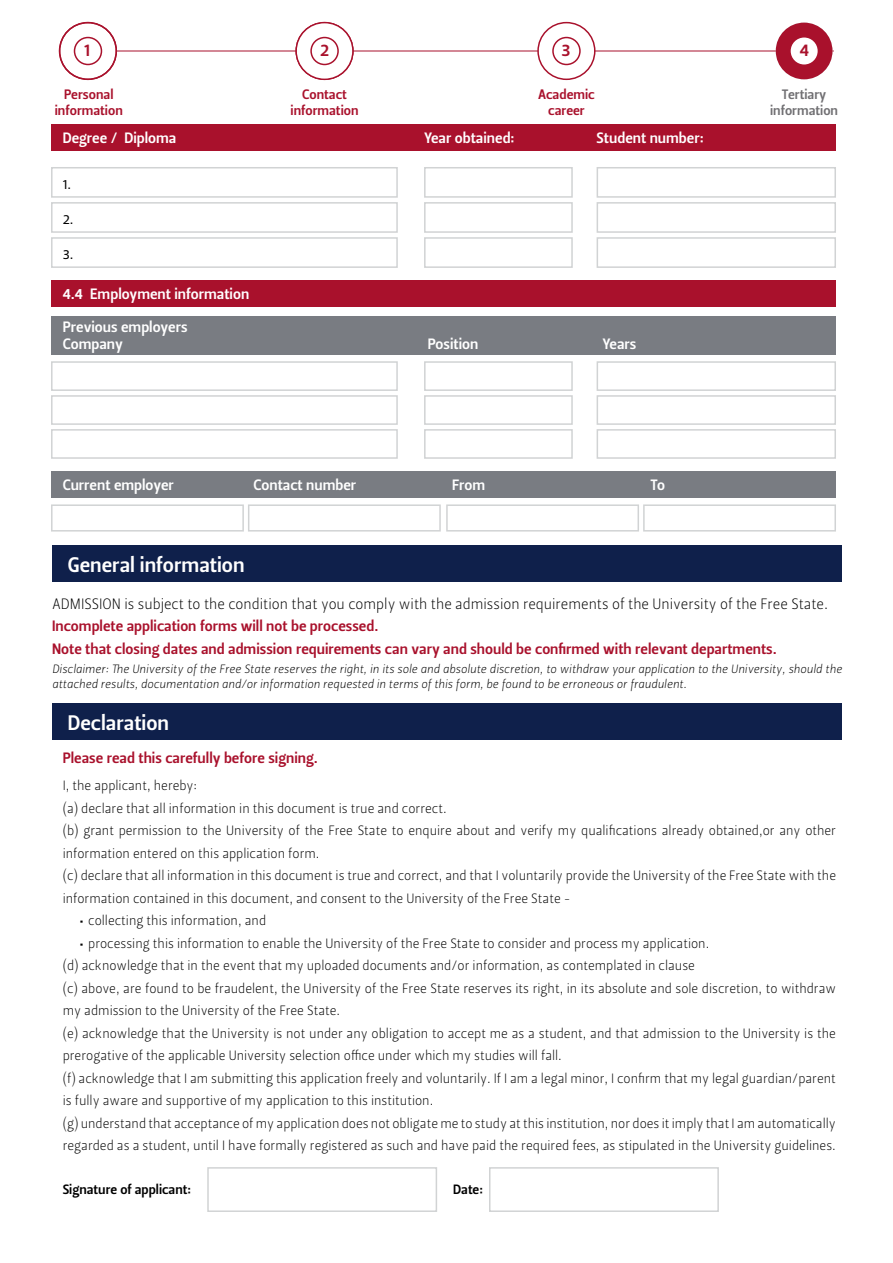
<style>
.page{position:relative;width:893px;height:1263px;background:#fff}
.page>*{position:absolute;margin:0;border:0;box-sizing:border-box;transform-origin:0 0}
.t1{font:21px "Leitura Sans Grot 3";color:#fff}
.t2{font:17.25px "Leitura Sans Grot 3";color:#a9112c}
.t3{font:15px/22.5px "Leitura Sans Grot 3";color:#a9112c}
.t4{font:15px "Leitura Sans Grot 3";color:#fff}
.t5{font:15px "Leitura Sans Grot 1";color:#000}
.t6{font:13.65px/16.4px "Leitura Sans Grot 3";color:#a9112c;text-align:center}
.t7{font:13.65px/16.4px "Leitura Sans Grot 3";color:#717073;text-align:center}
.t8{font:13.5px/22.5px "Leitura Sans Grot 1";color:#000}
.t9{font:13.5px "Leitura Sans Grot 3";color:#000}
.t10{font:13.5px "Leitura Sans Grot 2";color:#000}
.t11{font:12px/15px "Leitura Sans Italic 1";color:#000}
</style>
<div class="page">
<hr style="left:60px;top:51px;width:774px;height:1px;background:#a9112c">
<div style="left:538px;top:23px;width:57px;height:56px;background:#fff;border-radius:50%"></div>
<div style="left:537px;top:22px;width:58px;height:58px;border:2px solid #a9112c;border-radius:50%"></div>
<div style="left:552px;top:37px;width:29px;height:28px;border:2px solid #a9112c;border-radius:50%"></div>
<div style="left:60px;top:23px;width:56px;height:56px;background:#fff;border-radius:50%"></div>
<div style="left:59px;top:22px;width:58px;height:58px;border:2px solid #a9112c;border-radius:50%"></div>
<div style="left:59px;top:22px;width:58px;height:58px;border:1px solid #a9112c;border-radius:50%"></div>
<div style="left:296px;top:23px;width:57px;height:56px;background:#fff;border-radius:50%"></div>
<div style="left:295px;top:22px;width:59px;height:58px;border:1px solid #a9112c;border-radius:50%"></div>
<div style="left:74px;top:37px;width:28px;height:28px;border:2px solid #a9112c;border-radius:50%"></div>
<div style="left:310px;top:37px;width:29px;height:28px;border:2px solid #a9112c;border-radius:50%"></div>
<div style="left:776px;top:23px;width:56px;height:56px;background:#a9112c;border-radius:50%"></div>
<div style="left:791px;top:38px;width:27px;height:26px;background:#fff;border-radius:50%"></div>
<div style="left:51px;top:124px;width:785px;height:27px;background:#a9112c"></div>
<div style="left:51px;top:167px;width:347px;height:31px;border:2px solid #d1d3d4"></div>
<div style="left:51px;top:202px;width:347px;height:31px;border:2px solid #d1d3d4"></div>
<div style="left:51px;top:237px;width:347px;height:31px;border:2px solid #d1d3d4"></div>
<div style="left:424px;top:237px;width:149px;height:31px;border:2px solid #d1d3d4"></div>
<div style="left:597px;top:237px;width:239px;height:31px;border:2px solid #d1d3d4"></div>
<div style="left:424px;top:202px;width:149px;height:31px;border:2px solid #d1d3d4"></div>
<div style="left:597px;top:202px;width:239px;height:31px;border:2px solid #d1d3d4"></div>
<div style="left:424px;top:167px;width:149px;height:31px;border:2px solid #d1d3d4"></div>
<div style="left:597px;top:167px;width:239px;height:31px;border:2px solid #d1d3d4"></div>
<div style="left:51px;top:316px;width:785px;height:39px;background:#797c82"></div>
<div style="left:51px;top:471px;width:785px;height:27px;background:#797c82"></div>
<div style="left:51px;top:361px;width:347px;height:30px;border:2px solid #d1d3d4"></div>
<div style="left:51px;top:395px;width:347px;height:30px;border:2px solid #d1d3d4"></div>
<div style="left:51px;top:429px;width:347px;height:30px;border:2px solid #d1d3d4"></div>
<div style="left:424px;top:429px;width:149px;height:30px;border:2px solid #d1d3d4"></div>
<div style="left:597px;top:429px;width:239px;height:30px;border:2px solid #d1d3d4"></div>
<div style="left:51px;top:504px;width:193px;height:27px;border:2px solid #d1d3d4"></div>
<div style="left:248px;top:504px;width:193px;height:27px;border:2px solid #d1d3d4"></div>
<div style="left:446px;top:504px;width:193px;height:27px;border:2px solid #d1d3d4"></div>
<div style="left:643px;top:504px;width:193px;height:27px;border:2px solid #d1d3d4"></div>
<div style="left:424px;top:395px;width:149px;height:30px;border:2px solid #d1d3d4"></div>
<div style="left:597px;top:395px;width:239px;height:30px;border:2px solid #d1d3d4"></div>
<div style="left:424px;top:361px;width:149px;height:30px;border:2px solid #d1d3d4"></div>
<div style="left:597px;top:361px;width:239px;height:30px;border:2px solid #d1d3d4"></div>
<div style="left:51px;top:280px;width:785px;height:26px;background:#a9112c"></div>
<div style="left:52px;top:546px;width:790px;height:36px;background:#0f204b"></div>
<div style="left:52px;top:703px;width:790px;height:36px;background:#0f204b"></div>
<div style="left:207px;top:1167px;width:230px;height:45px;border:2px solid #d1d3d4"></div>
<div style="left:489px;top:1167px;width:230px;height:45px;border:2px solid #d1d3d4"></div>
<p class="t2" style="left:84px;top:39px;width:7px">1</p>
<p class="t2" style="left:320px;top:39px;width:11px">2</p>
<p class="t2" style="left:561px;top:39px;width:11px">3</p>
<p class="t2" style="left:800px;top:38px;width:11px">4</p>
<p class="t6" style="left:55px;top:86px;width:70px">Personal information</p>
<p class="t6" style="left:291px;top:86px;width:70px">Contact information</p>
<p class="t6" style="left:538px;top:86px;width:58px">Academic career</p>
<p class="t7" style="left:770px;top:86px;width:70px">Tertiary information</p>
<p class="t4" style="left:63px;top:128px;width:115px">Degree / Diploma</p>
<p class="t4" style="left:424px;top:128px;width:92px">Year obtained:</p>
<p class="t4" style="left:597px;top:128px;width:109px">Student number:</p>
<p class="t10" style="left:63px;top:175px;width:10px">1.</p>
<p class="t10" style="left:63px;top:210px;width:12px">2.</p>
<p class="t10" style="left:63px;top:245px;width:12px">3.</p>
<p class="t4" style="left:63px;top:284px;width:188px">4.4 Employment information</p>
<p class="t4" style="left:63px;top:316px;width:126px">Previous employers</p>
<p class="t4" style="left:63px;top:333px;width:62px">Company</p>
<p class="t4" style="left:428px;top:333px;width:52px">Position</p>
<p class="t4" style="left:602px;top:333px;width:35px">Years</p>
<p class="t4" style="left:63px;top:475px;width:113px">Current employer</p>
<p class="t4" style="left:253px;top:475px;width:104px">Contact number</p>
<p class="t4" style="left:452px;top:475px;width:35px">From</p>
<p class="t4" style="left:650px;top:475px;width:16px">To</p>
<h1 class="t1" style="left:68px;top:551px;width:178px">General information</h1>
<p class="t5" style="left:52px;top:593px;width:778px">ADMISSION is subject to the condition that you comply with the admission requirements of the University of the Free State.</p>
<p class="t3" style="left:52px;top:615px;width:726px">Incomplete application forms will not be processed.<br>Note that closing dates and admission requirements can vary and should be confirmed with relevant departments.</p>
<p class="t11" style="left:52px;top:661px;width:791px">Disclaimer: The University of the Free State reserves the right, in its sole and absolute discretion, to withdraw your application to the University, should the attached results, documentation and/or information requested in terms of this form, be found to be erroneous or fraudulent.</p>
<h1 class="t1" style="left:68px;top:709px;width:103px">Declaration</h1>
<p class="t3" style="left:63px;top:747px;width:257px">Please read this carefully before signing.</p>
<p class="t8" style="left:63px;top:774px;width:775px">I, the applicant, hereby:<br>(a) declare that all information in this document is true and correct.<br>(b) grant permission to the University of the Free State to enquire about and verify my qualifications already obtained,or any other information entered on this application form.<br>(c) declare that all information in this document is true and correct, and that I voluntarily provide the University of the Free State with the information contained in this document, and consent to the University of the Free State -</p>
<p class="t8" style="left:80px;top:909px;width:188px">• collecting this information, and</p>
<p class="t8" style="left:63px;top:932px;width:775px;text-indent:17px">• processing this information to enable the University of the Free State to consider and process my application.<br>(d) acknowledge that in the event that my uploaded documents and/or information, as contemplated in clause<br>(c) above, are found to be fraudelent, the University of the Free State reserves its right, in its absolute and sole discretion, to withdraw my admission to the University of the Free State.<br>(e) acknowledge that the University is not under any obligation to accept me as a student, and that admission to the University is the prerogative of the applicable University selection office under which my studies will fall.<br>(f) acknowledge that I am submitting this application freely and voluntarily. If I am a legal minor, I confirm that my legal guardian/parent is fully aware and supportive of my application to this institution.<br>(g) understand that acceptance of my application does not obligate me to study at this institution, nor does it imply that I am automatically regarded as a student, until I have formally registered as such and have paid the required fees, as stipulated in the University guidelines.</p>
<p class="t9" style="left:63px;top:1180px;width:130px">Signature of applicant:</p>
<p class="t9" style="left:453px;top:1180px;width:31px">Date:</p>
</div>
